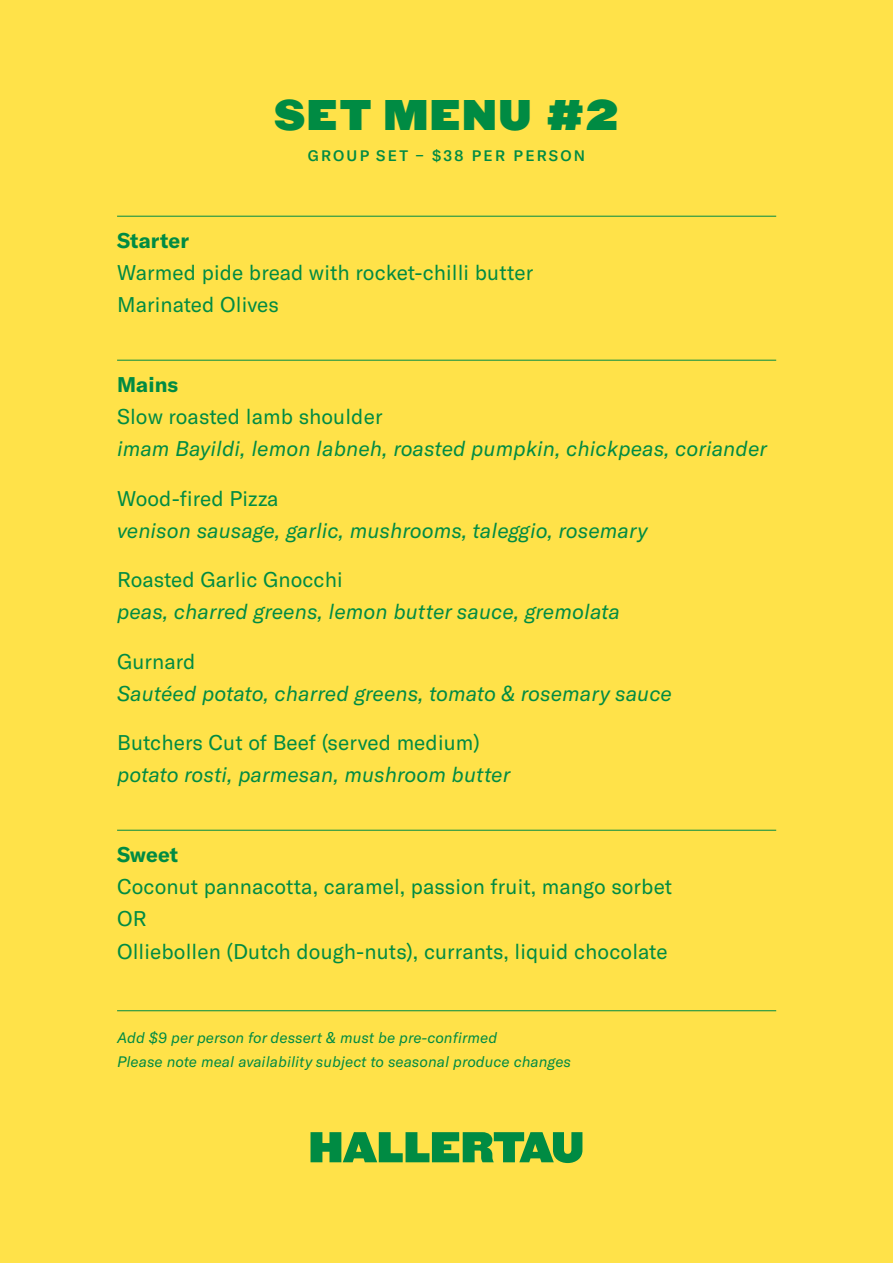
<style>
.page{position:relative;width:893px;height:1263px;background:#ffe249}
.page>*{position:absolute;margin:0;border:0;box-sizing:border-box;transform-origin:0 0}
.t1{font:37.5px "Champion HTF Heavyweight";letter-spacing:.075em;color:#008b43}
.t2{font:21px "GT America";letter-spacing:.005em;color:#008b43}
.t3{font:italic 21px "GT America";letter-spacing:.005em;color:#008b43}
.t4{font:700 21px "GT America";letter-spacing:.005em;color:#008b43}
.t5{font:italic 15px "GT America";letter-spacing:.005em;color:#008b43}
.t6{font:500 15px "GT America";letter-spacing:.15em;color:#008b43}
</style>
<div class="page">
<svg style="left:311px;top:1132px;width:271px;height:31px"></svg>
<hr style="left:117px;top:830px;width:659px;height:1px;background:#008b43">
<hr style="left:117px;top:360px;width:659px;height:1px;background:#008b43">
<hr style="left:117px;top:216px;width:659px;height:1px;background:#008b43">
<hr style="left:117px;top:1010px;width:659px;height:1px;background:#008b43">
<p class="t1" style="left:274px;top:91px;width:345px">SET MENU #2</p>
<p class="t6" style="left:308px;top:147px;width:279px">GROUP SET – $38 PER PERSON</p>
<p class="t4" style="left:117px;top:227px;width:73px">Starter</p>
<p class="t2" style="left:117px;top:260px;width:418px">Warmed pide bread with rocket-chilli butter</p>
<p class="t2" style="left:117px;top:293px;width:163px">Marinated Olives</p>
<p class="t4" style="left:117px;top:371px;width:63px">Mains</p>
<p class="t2" style="left:117px;top:404px;width:267px">Slow roasted lamb shoulder</p>
<p class="t3" style="left:117px;top:437px;width:651px">imam Bayildi, lemon labneh, roasted pumpkin, chickpeas, coriander</p>
<p class="t2" style="left:117px;top:486px;width:163px">Wood-fired Pizza</p>
<p class="t3" style="left:117px;top:518px;width:532px">venison sausage, garlic, mushrooms, taleggio, rosemary</p>
<p class="t2" style="left:117px;top:567px;width:227px">Roasted Garlic Gnocchi</p>
<p class="t3" style="left:117px;top:600px;width:504px">peas, charred greens, lemon butter sauce, gremolata</p>
<p class="t2" style="left:117px;top:649px;width:80px">Gurnard</p>
<p class="t3" style="left:117px;top:681px;width:556px">Sautéed potato, charred greens, tomato &amp; rosemary sauce</p>
<p class="t2" style="left:117px;top:730px;width:364px">Butchers Cut of Beef (served medium)</p>
<p class="t3" style="left:117px;top:763px;width:395px">potato rosti, parmesan, mushroom butter</p>
<p class="t4" style="left:117px;top:841px;width:63px">Sweet</p>
<p class="t2" style="left:117px;top:874px;width:556px">Coconut pannacotta, caramel, passion fruit, mango sorbet</p>
<p class="t2" style="left:117px;top:906px;width:31px">OR</p>
<p class="t2" style="left:117px;top:939px;width:552px">Olliebollen (Dutch dough-nuts), currants, liquid chocolate</p>
<p class="t5" style="left:117px;top:1028px;width:382px">Add $9 per person for dessert &amp; must be pre-confirmed</p>
<p class="t5" style="left:117px;top:1052px;width:455px">Please note meal availability subject to seasonal produce changes</p>
</div>
